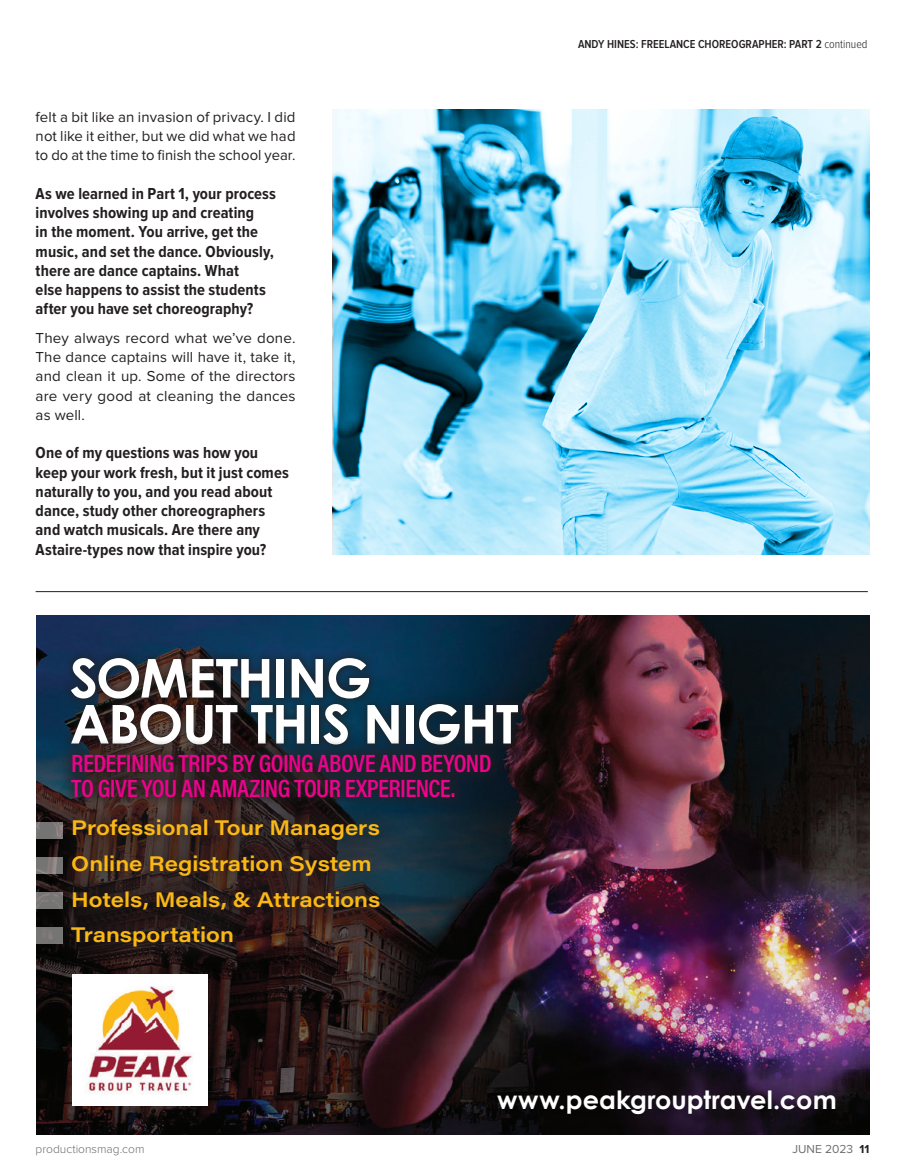
<style>
.page{position:relative;width:905px;height:1175px;background:#fff}
.page>*{position:absolute;margin:0;border:0;box-sizing:border-box;transform-origin:0 0}
.t1{font:700 53.55px/45.9px "Century Gothic";letter-spacing:-.025em;color:#fff}
.t2{font:600 25.2px/25.2px "Acumin Pro Cond";letter-spacing:-.025em;color:#ed028c}
.t3{font:700 25.2px "Century Gothic";color:#fff}
.t4{font:600 20.7px/35.5px "Acumin Pro Wide";color:#fab815}
.t5{font:700 16.5px/19.2px "Proxima Nova Cond";letter-spacing:.005em;color:#231f20}
.t6{font:15px/19.2px "Proxima Nova";letter-spacing:.01em;color:#231f20;text-align:justify}
.t7{font:600 12px "Proxima Nova Cond";color:#231f20}
.t8{font:300 12px "Proxima Nova";color:#6c6d70}
.t9{font:12px "Proxima Nova";color:#6c6d70}
.s1{font-weight:300}
.s2{font-weight:700;color:#231f20}
</style>
<div class="page">
<hr style="left:36px;top:591px;width:831px;height:1px;background:#231f20">
<svg style="left:333px;top:110px;width:536px;height:444px;background:#8dcde5"></svg>
<img style="left:36px;top:615px;width:833px;height:519px">
<div style="left:62px;top:649px;width:465px;height:104px;background:#231f20;opacity:.75"></div>
<div style="left:56px;top:738px;width:450px;height:74px;background:#231f20;opacity:.75"></div>
<div style="left:44px;top:791px;width:364px;height:183px;background:#231f20;opacity:.85"></div>
<svg style="left:36px;top:822px;width:27px;height:16px"></svg>
<svg style="left:36px;top:857px;width:27px;height:16px"></svg>
<svg style="left:36px;top:892px;width:27px;height:16px"></svg>
<div style="left:36px;top:927px;width:27px;height:16px;background:#757574"></div>
<img style="left:72px;top:974px;width:136px;height:131px">
<p class="t6" style="left:36px;top:108px;width:261px">felt a bit like an invasion of privacy. I did not like it either, but we did what we had to do at the time to finish the school year.</p>
<p class="t5" style="left:36px;top:184px;width:242px">As we learned in Part 1, your process involves showing up and creating<br>in the moment. You arrive, get the music, and set the dance. Obviously, there are dance captains. What<br>else happens to assist the students after you have set choreography?</p>
<p class="t6" style="left:36px;top:329px;width:261px">They always record what we’ve done.<br>The dance captains will have it, take it, and clean it up. Some of the directors are very good at cleaning the dances as well.</p>
<p class="t5" style="left:36px;top:444px;width:255px">One of my questions was how you keep your work fresh, but it just comes naturally to you, and you read about dance, study other choreographers and watch musicals. Are there any Astaire-types now that inspire you?</p>
<h1 class="t1" style="left:70px;top:652px;width:450px">SOMETHING<br>ABOUT THIS NIGHT</h1>
<h2 class="t2" style="left:71px;top:749px;width:422px">REDEFINING TRIPS BY GOING ABOVE AND BEYOND<br>TO GIVE YOU AN AMAZING TOUR EXPERIENCE.</h2>
<p class="t4" style="left:71px;top:809px;width:310px">Professional Tour Managers<br>Online Registration System<br>Hotels, Meals, &amp; Attractions<br>Transportation</p>
<p class="t7" style="left:578px;top:38px;width:291px">ANDY HINES: FREELANCE CHOREOGRAPHER: PART 2 <span class="s1">continued</span></p>
<h2 class="t3" style="left:497px;top:1080px;width:341px">www.peakgrouptravel.com</h2>
<p class="t8" style="left:36px;top:1143px;width:110px">productionsmag.com</p>
<p class="t9" style="left:792px;top:1143px;width:78px">JUNE 2023 <span class="s2">11</span></p>
</div>
